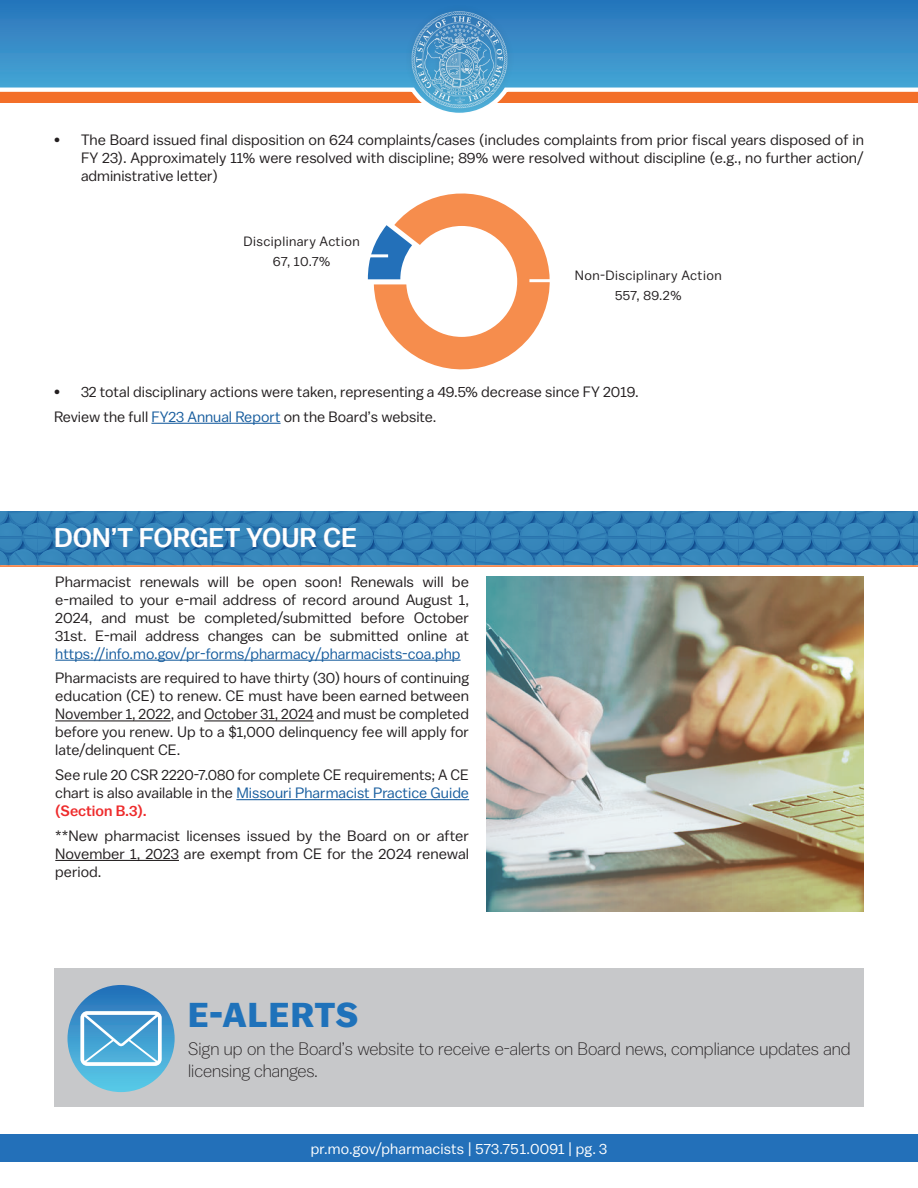
<style>
.page{position:relative;width:918px;height:1188px;background:#fff}
.page>*{position:absolute;margin:0;border:0;box-sizing:border-box;transform-origin:0 0}
.t1{font:700 34.5px "Balto";letter-spacing:.025em;color:#1f72ba}
.t2{font:500 27px "Balto";color:#fff}
.t3{font:300 18px/21.6px "Balto";color:#231f20}
.Body_Text{font:15px/18px "Balto";color:#231f20;text-align:justify}
.t4{font:15px "Balto";letter-spacing:.01em;color:#fff}
.National_News_Heading{font:13.5px "Balto";letter-spacing:.03em;color:#231f20}
.s1{color:#175d9e}
.s2{font-weight:500;color:#ee2b2c}
</style>
<div class="page">
<div style="left:0;top:1134px;width:918px;height:27px;background:#2370b9"></div>
<svg style="left:0;top:0;width:918px;height:103px;background:#538eb8"></svg>
<div style="left:404px;top:3px;width:111px;height:113px;background:#231f20;opacity:.33"></div>
<img style="left:410px;top:10px;width:99px;height:99px">
<hr style="left:151px;top:423px;width:130px;height:1px;background:#175d9e">
<svg style="left:368px;top:193px;width:182px;height:177px"></svg>
<hr style="left:529px;top:279px;width:41px;height:3px;background:#fff">
<hr style="left:348px;top:254px;width:40px;height:3px;background:#fff">
<svg style="left:0;top:511px;width:918px;height:54px;background:#317fb6"></svg>
<hr style="left:0;top:565px;width:918px;height:2px;background:#f36f29">
<hr style="left:55px;top:660px;width:406px;height:1px;background:#175d9e">
<hr style="left:55px;top:720px;width:116px;height:1px;background:#231f20">
<hr style="left:204px;top:720px;width:110px;height:1px;background:#231f20">
<hr style="left:236px;top:799px;width:233px;height:1px;background:#175d9e">
<hr style="left:55px;top:860px;width:124px;height:1px;background:#231f20">
<div style="left:54px;top:968px;width:810px;height:139px;background:#c7c8ca"></div>
<div style="left:68px;top:985px;width:107px;height:107px;background:linear-gradient(to bottom,#266fb8,#5dcde9);border-radius:54px"></div>
<svg style="left:80px;top:1011px;width:82px;height:55px;background:#78b9de"></svg>
<img style="left:486px;top:577px;width:378px;height:335px">
<p class="Body_Text" style="left:81px;top:130px;width:784px;text-indent:-27px">• The Board issued final disposition on 624 complaints/cases (includes complaints from prior fiscal years disposed of in FY 23). Approximately 11% were resolved with discipline; 89% were resolved without discipline (e.g., no further action/ administrative letter)</p>
<p class="National_News_Heading" style="left:244px;top:233px;width:118px">Disciplinary Action</p>
<p class="National_News_Heading" style="left:273px;top:253px;width:59px">67, 10.7%</p>
<p class="National_News_Heading" style="left:575px;top:267px;width:148px">Non-Disciplinary Action</p>
<p class="National_News_Heading" style="left:615px;top:287px;width:68px">557, 89.2%</p>
<p class="Body_Text" style="left:54px;top:382px;width:586px">• 32 total disciplinary actions were taken, representing a 49.5% decrease since FY 2019.</p>
<p class="Body_Text" style="left:54px;top:407px;width:384px">Review the full <span class="s1">FY23 Annual Report</span> on the Board’s website.</p>
<p class="t2" style="left:54px;top:521px;width:305px">DON’T FORGET YOUR CE</p>
<p class="Body_Text" style="left:55px;top:572px;width:415px">Pharmacist renewals will be open soon! Renewals will be e-mailed to your e-mail address of record around August 1, 2024, and must be completed/submitted before October 31st. E-mail address changes can be submitted online at <span class="s1">https://info.mo.gov/pr-forms/pharmacy/pharmacists-coa.php</span></p>
<p class="Body_Text" style="left:55px;top:669px;width:415px">Pharmacists are required to have thirty (30) hours of continuing education (CE) to renew. CE must have been earned between November 1, 2022, and October 31, 2024 and must be completed before you renew. Up to a $1,000 delinquency fee will apply for late/delinquent CE.</p>
<p class="Body_Text" style="left:55px;top:766px;width:415px">See rule 20 CSR 2220-7.080 for complete CE requirements; A CE chart is also available in the <span class="s1">Missouri Pharmacist Practice Guide </span><span class="s2">(Section B.3).</span></p>
<p class="Body_Text" style="left:55px;top:826px;width:415px">**New pharmacist licenses issued by the Board on or after November 1, 2023 are exempt from CE for the 2024 renewal period.</p>
<p class="t1" style="left:188px;top:994px;width:172px">E-ALERTS</p>
<p class="t3" style="left:188px;top:1038px;width:664px">Sign up on the Board’s website to receive e-alerts on Board news, compliance updates and licensing changes.</p>
<p class="t4" style="left:311px;top:1139px;width:298px">pr.mo.gov/pharmacists | 573.751.0091 | pg. 3</p>
</div>
